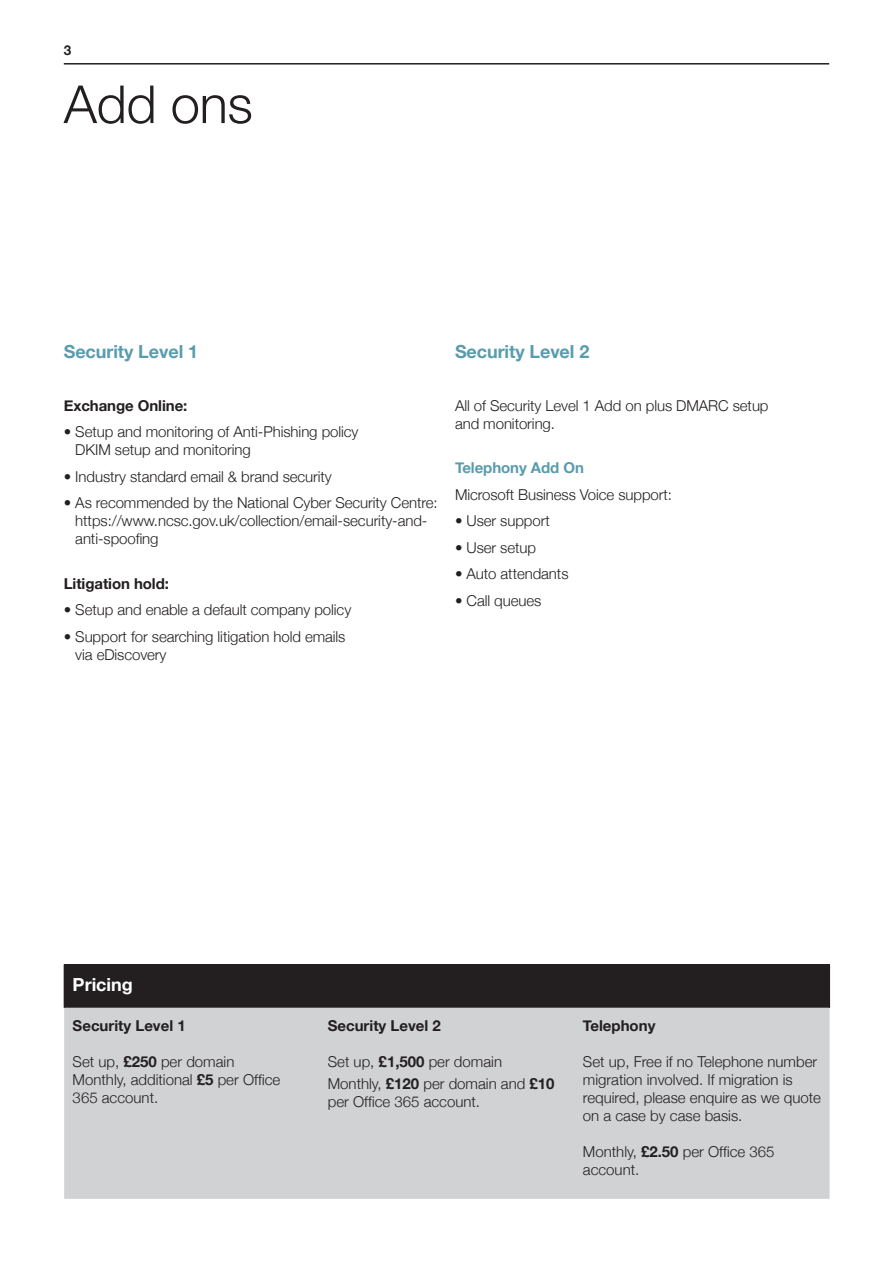
<style>
.page{position:relative;width:893px;height:1263px;background:#fff}
.page>*{position:absolute;margin:0;border:0;box-sizing:border-box;transform-origin:0 0}
.t1{font:300 52.5px "Helvetica Neue";letter-spacing:-.005em;color:#231f20}
.t2{font:700 18px "Helvetica Neue";letter-spacing:-.005em;color:#589cae}
.t3{font:700 18px "Helvetica Neue";color:#fff}
.t4{font:300 15px/18px "Helvetica Neue";letter-spacing:-.005em;color:#231f20}
.t5{font:700 15px "Helvetica Neue";color:#231f20}
.t6{font:700 15px "Helvetica Neue";letter-spacing:-.005em;color:#589cae}
.t7{font:700 13.5px "Helvetica Neue";color:#231f20}
.s1{font-weight:700}
</style>
<div class="page">
<hr style="left:64px;top:63px;width:765px;height:2px;background:#231f20">
<div style="left:64px;top:965px;width:766px;height:43px;background:#231f20"></div>
<div style="left:64px;top:1008px;width:766px;height:191px;background:#d1d2d4"></div>
<hr style="left:64px;top:964px;width:255px;height:1px;background:#231f20">
<hr style="left:319px;top:964px;width:255px;height:1px;background:#231f20">
<hr style="left:574px;top:964px;width:256px;height:1px;background:#231f20">
<p class="t7" style="left:64px;top:40px;width:9px">3</p>
<p class="t1" style="left:64px;top:62px;width:190px">Add ons</p>
<p class="t2" style="left:64px;top:337px;width:136px">Security Level 1</p>
<p class="t5" style="left:64px;top:394px;width:125px">Exchange Online:</p>
<p class="t4" style="left:75px;top:422px;width:285px;text-indent:-12px">• Setup and monitoring of Anti-Phishing policy<br>DKIM setup and monitoring</p>
<p class="t4" style="left:64px;top:467px;width:270px">• Industry standard email &amp; brand security</p>
<p class="t4" style="left:75px;top:493px;width:364px;text-indent:-12px">• As recommended by the National Cyber Security Centre: https://www.ncsc.gov.uk/collection/email-security-and&shy;anti-spoofing</p>
<p class="t5" style="left:64px;top:572px;width:107px">Litigation hold:</p>
<p class="t4" style="left:64px;top:600px;width:289px">• Setup and enable a default company policy</p>
<p class="t4" style="left:75px;top:627px;width:272px;text-indent:-12px">• Support for searching litigation hold emails via eDiscovery</p>
<p class="t2" style="left:455px;top:337px;width:136px">Security Level 2</p>
<p class="t4" style="left:455px;top:396px;width:315px">All of Security Level 1 Add on plus DMARC setup and monitoring.</p>
<p class="t6" style="left:455px;top:456px;width:130px">Telephony Add On</p>
<p class="t4" style="left:455px;top:485px;width:219px">Microsoft Business Voice support:</p>
<p class="t4" style="left:455px;top:511px;width:96px">• User support</p>
<p class="t4" style="left:455px;top:538px;width:83px">• User setup</p>
<p class="t4" style="left:455px;top:564px;width:115px">• Auto attendants</p>
<p class="t4" style="left:455px;top:591px;width:88px">• Call queues</p>
<p class="t3" style="left:73px;top:970px;width:62px">Pricing</p>
<p class="t5" style="left:73px;top:1014px;width:115px">Security Level 1</p>
<p class="t4" style="left:73px;top:1052px;width:163px">Set up, <span class="s1">£250</span> per domain</p>
<p class="t4" style="left:73px;top:1070px;width:209px">Monthly, additional <span class="s1">£5</span> per Office<br>365 account.</p>
<p class="t5" style="left:328px;top:1014px;width:115px">Security Level 2</p>
<p class="t4" style="left:328px;top:1052px;width:176px">Set up, <span class="s1">£1,500</span> per domain</p>
<p class="t4" style="left:328px;top:1074px;width:228px">Monthly, <span class="s1">£120</span> per domain and <span class="s1">£10 </span>per Office 365 account.</p>
<p class="t5" style="left:583px;top:1014px;width:74px">Telephony</p>
<p class="t4" style="left:583px;top:1052px;width:240px">Set up, Free if no Telephone number migration involved. If migration is required, please enquire as we quote on a case by case basis.</p>
<p class="t4" style="left:583px;top:1142px;width:193px">Monthly, <span class="s1">£2.50</span> per Office 365 account.</p>
</div>
